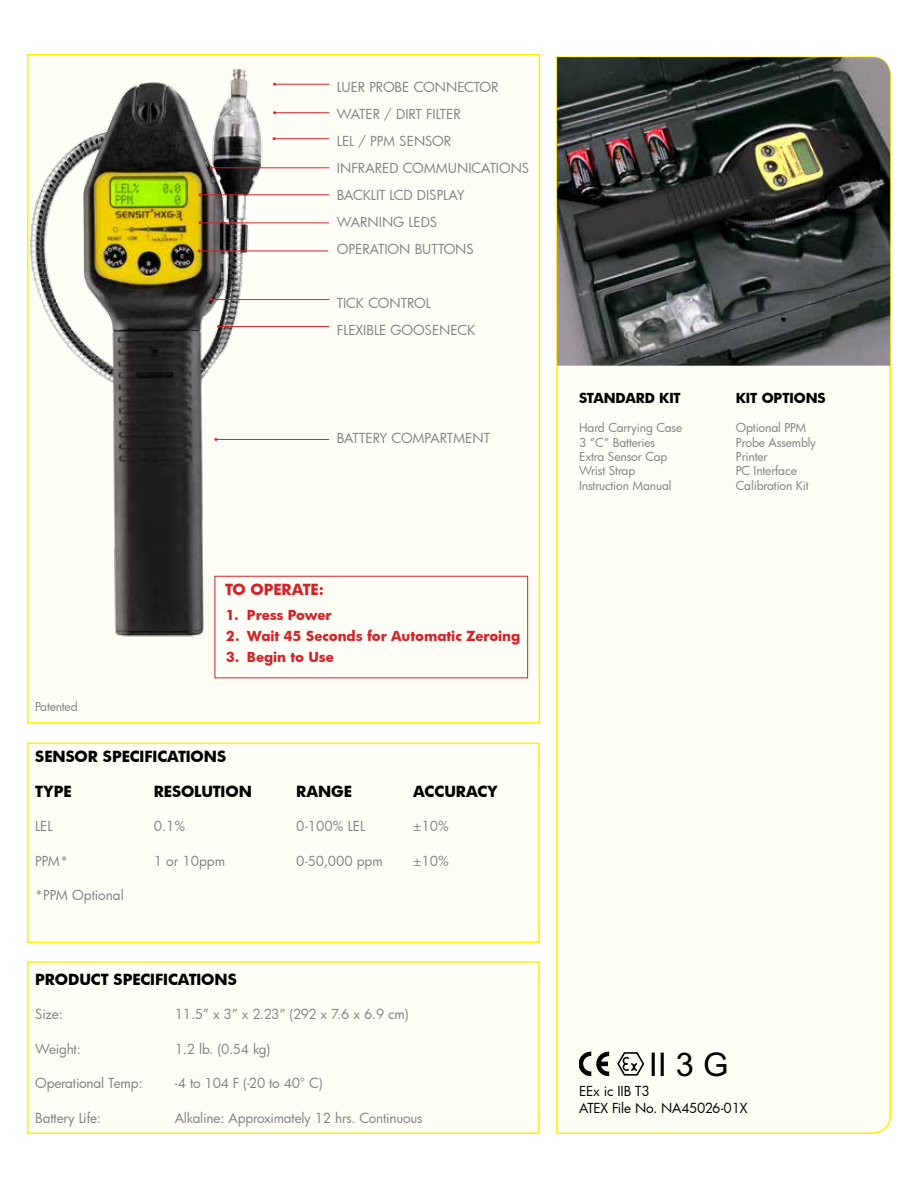
<style>
.page{position:relative;width:918px;height:1188px;background:#fff}
.page>*{position:absolute;margin:0;border:0;box-sizing:border-box;transform-origin:0 0}
.t1{font:32.7px "Arial";color:#000}
.t2{font:700 15px "Futura";letter-spacing:-.01em;color:#000}
.t3{font:700 15px "Futura";letter-spacing:-.01em;color:#d2232a}
.t4{font:13.5px/27px "Futura";letter-spacing:-.01em;color:#808285}
.t5{font:700 13.5px "Futura";letter-spacing:-.01em;color:#d2232a}
.t6{font:13.5px/16.2px "Futura";letter-spacing:-.01em;color:#000}
.t7{font:700 13.5px "Futura";letter-spacing:-.01em;color:#000}
.t8{font:12px/14.4px "Futura";letter-spacing:-.015em;color:#808285}
</style>
<div class="page">
<div style="left:556px;top:56px;width:335px;height:1078px;background:#fffef6"></div>
<img style="left:557px;top:57px;width:333px;height:309px">
<div style="left:27px;top:54px;width:513px;height:670px;background:#fffef6;border:2px solid #fff200"></div>
<img style="left:30px;top:70px;width:283px;height:587px">
<hr style="left:275px;top:84px;width:54px;height:1px;background:#d2232a">
<hr style="left:200px;top:194px;width:129px;height:1px;background:#d2232a">
<hr style="left:211px;top:299px;width:118px;height:1px;background:#d2232a">
<hr style="left:216px;top:439px;width:113px;height:1px;background:#d2232a">
<hr style="left:219px;top:326px;width:110px;height:1px;background:#d2232a">
<hr style="left:200px;top:223px;width:129px;height:1px;background:#d2232a">
<hr style="left:199px;top:251px;width:129px;height:1px;background:#d2232a">
<div style="left:215px;top:576px;width:313px;height:102px;border:1px solid #d2232a"></div>
<hr style="left:211px;top:167px;width:118px;height:1px;background:#d2232a">
<hr style="left:275px;top:112px;width:54px;height:1px;background:#d2232a">
<hr style="left:274px;top:138px;width:55px;height:1px;background:#d2232a">
<div style="left:28px;top:962px;width:511px;height:171px;background:#fffef6"></div>
<div style="left:27px;top:961px;width:513px;height:173px;border:2px solid #fff200"></div>
<div style="left:28px;top:743px;width:511px;height:199px;background:#fffef6"></div>
<div style="left:27px;top:742px;width:513px;height:201px;border:2px solid #fff200"></div>
<svg style="left:579px;top:1052px;width:12px;height:24px"></svg>
<svg style="left:597px;top:1052px;width:12px;height:24px"></svg>
<svg style="left:616px;top:1051px;width:29px;height:25px"></svg>
<p class="t4" style="left:337px;top:73px;width:194px">LUER PROBE CONNECTOR<br>WATER / DIRT FILTER<br>LEL / PPM SENSOR<br>INFRARED COMMUNICATIONS<br>BACKLIT LCD DISPLAY<br>WARNING LEDS<br>OPERATION BUTTONS</p>
<p class="t4" style="left:337px;top:289px;width:140px">TICK CONTROL<br>FLEXIBLE GOOSENECK</p>
<p class="t4" style="left:337px;top:424px;width:155px">BATTERY COMPARTMENT</p>
<p class="t3" style="left:225px;top:579px;width:100px">TO OPERATE:</p>
<p class="t8" style="left:35px;top:699px;width:44px">Patented</p>
<p class="t5" style="left:226px;top:605px;width:107px">1. Press Power</p>
<p class="t5" style="left:226px;top:626px;width:296px">2. Wait 45 Seconds for Automatic Zeroing</p>
<p class="t5" style="left:226px;top:647px;width:110px">3. Begin to Use</p>
<p class="t2" style="left:35px;top:746px;width:193px">SENSOR SPECIFICATIONS</p>
<p class="t2" style="left:35px;top:780px;width:38px">TYPE</p>
<p class="t2" style="left:154px;top:780px;width:100px">RESOLUTION</p>
<p class="t2" style="left:296px;top:780px;width:57px">RANGE</p>
<p class="t2" style="left:413px;top:780px;width:86px">ACCURACY</p>
<p class="t4" style="left:35px;top:812px;width:19px">LEL</p>
<p class="t4" style="left:154px;top:812px;width:33px">0.1%</p>
<p class="t4" style="left:296px;top:812px;width:70px">0-100% LEL</p>
<p class="t4" style="left:413px;top:812px;width:37px">±10%</p>
<p class="t4" style="left:35px;top:847px;width:34px">PPM*</p>
<p class="t4" style="left:154px;top:847px;width:73px">1 or 10ppm</p>
<p class="t4" style="left:296px;top:847px;width:88px">0-50,000 ppm</p>
<p class="t4" style="left:413px;top:847px;width:37px">±10%</p>
<p class="t4" style="left:35px;top:881px;width:90px">*PPM Optional</p>
<p class="t2" style="left:35px;top:969px;width:203px">PRODUCT SPECIFICATIONS</p>
<p class="t4" style="left:35px;top:1001px;width:29px">Size:</p>
<p class="t4" style="left:175px;top:1001px;width:235px">11.5” x 3” x 2.23” (292 x 7.6 x 6.9 cm)</p>
<p class="t4" style="left:35px;top:1035px;width:47px">Weight:</p>
<p class="t4" style="left:175px;top:1035px;width:97px">1.2 lb. (0.54 kg)</p>
<p class="t4" style="left:35px;top:1070px;width:109px">Operational Temp:</p>
<p class="t4" style="left:175px;top:1070px;width:149px">-4 to 104 F (-20 to 40° C)</p>
<p class="t4" style="left:35px;top:1104px;width:67px">Battery Life:</p>
<p class="t4" style="left:175px;top:1104px;width:249px">Alkaline: Approximately 12 hrs. Continuous</p>
<p class="t7" style="left:579px;top:389px;width:103px">STANDARD KIT</p>
<p class="t8" style="left:579px;top:420px;width:105px">Hard Carrying Case<br>3 “C” Batteries<br>Extra Sensor Cap<br>Wrist Strap<br>Instruction Manual</p>
<p class="t7" style="left:736px;top:389px;width:91px">KIT OPTIONS</p>
<p class="t8" style="left:736px;top:420px;width:82px">Optional PPM<br>Probe Assembly<br>Printer<br>PC Interface<br>Calibration Kit</p>
<h1 class="t1" style="left:649px;top:1043px;width:81px">II 3 G</h1>
<p class="t6" style="left:579px;top:1083px;width:170px">EEx ic IIB T3<br>ATEX File No. NA45026-01X</p>
</div>
